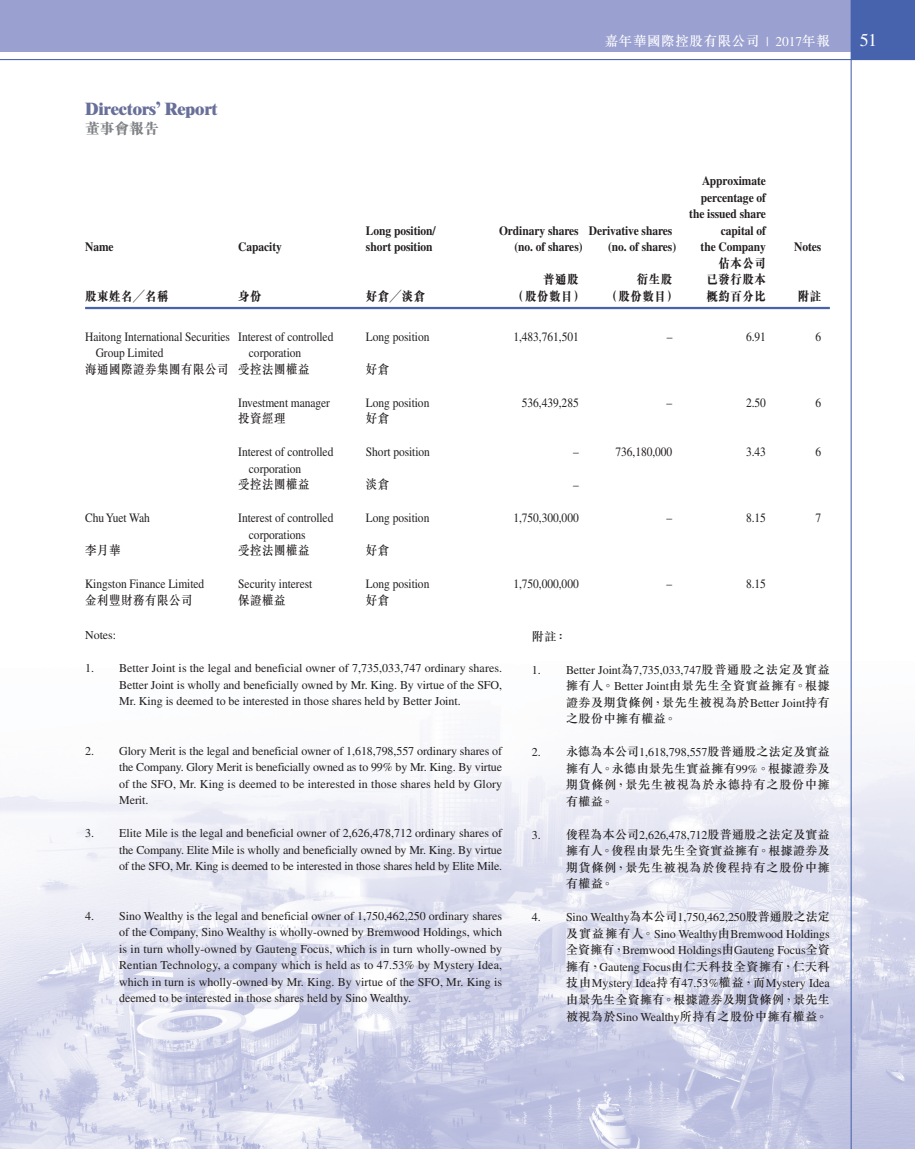
<style>
.page{position:relative;width:915px;height:1149px;background:#fff}
.page>*{position:absolute;margin:0;border:0;box-sizing:border-box;transform-origin:0 0}
.t1{font:18px "Times LT Std";color:#fff}
.t2{font:800 17.25px "Times LT Std";letter-spacing:-.01em;color:#686f99}
.t3{font:15px "M Sung HK Xbold B5 pc H";letter-spacing:-.025em;color:#808285}
.t4{font:13.5px "M Sung HK Medium B5 pc H";letter-spacing:.045em;color:#fff}
.t5{font:12.75px/16.5px "Times LT Std";letter-spacing:-.005em;color:#231f20;scale:.9 1}
.t6{font:700 12.75px/16.5px "Times LT Std";letter-spacing:-.005em;color:#231f20;text-align:right;scale:.9 1}
.t7{font:12.75px "M Sung HK Medium B5 pc H";letter-spacing:.045em;color:#231f20;scale:.9 1}
.t8{font:12.75px/16.5px "M Sung HK Xbold B5 pc H";letter-spacing:.045em;color:#231f20;scale:.9 1}
.t9{font:12px/16.5px "Times LT Std";letter-spacing:-.005em;color:#231f20;text-align:justify}
.t10{font:12px/16.5px "M Sung HK Medium B5 pc H";letter-spacing:.045em;color:#231f20;text-align:justify}
.s1{font-family:"Times LT Std"}
.s2{font-family:"M Sung HK Medium B5 pc H"}
</style>
<div class="page">
<img style="left:0;top:51px;width:914px;height:1097px">
<div style="left:0;top:0;width:850px;height:51px;background:#9aa0d0"></div>
<div style="left:850px;top:0;width:64px;height:60px;background:#4863ae"></div>
<hr style="left:850px;top:0;width:1px;height:1148px;background:#4863ae">
<hr style="left:0;top:59px;width:914px;height:1px;background:#4863ae">
<hr style="left:85px;top:307px;width:744px;height:2px;background:#4863ae">
<h2 class="t2" style="left:85px;top:103px;width:134px">Directors’ Report</h2>
<p class="t3" style="left:85px;top:122px;width:75px">董事會報告</p>
<p class="t6" style="left:85px;top:240px;width:33px">Name</p>
<p class="t6" style="left:238px;top:240px;width:50px">Capacity</p>
<p class="t4" style="left:604px;top:35px;width:226px">嘉年華國際控股有限公司 <span class="s1">| 2017</span>年報</p>
<h1 class="t1" style="left:859px;top:33px;width:19px">51</h1>
<p class="t6" style="left:366px;top:223px;width:79px;text-align:left">Long position/ short position</p>
<p class="t6" style="left:499px;top:223px;width:94px">Ordinary shares (no. of shares)</p>
<p class="t6" style="left:588px;top:223px;width:99px">Derivative shares (no. of shares)</p>
<p class="t6" style="left:689px;top:174px;width:87px">Approximate percentage of the issued share capital of<br>the Company</p>
<p class="t6" style="left:793px;top:240px;width:32px">Notes</p>
<p class="t8" style="left:85px;top:289px;width:94px">股東姓名╱名稱</p>
<p class="t8" style="left:238px;top:289px;width:28px">身份</p>
<p class="t8" style="left:366px;top:289px;width:68px">好倉╱淡倉</p>
<p class="t8" style="left:512px;top:273px;width:82px;text-indent:31px">普通股（股份數目）</p>
<p class="t8" style="left:606px;top:273px;width:82px;text-indent:31px">衍生股（股份數目）</p>
<p class="t8" style="left:706px;top:256px;width:68px;text-align:justify;text-indent:12px">佔本公司已發行股本概約百分比</p>
<p class="t8" style="left:797px;top:289px;width:28px">附註</p>
<p class="t5" style="left:96px;top:329px;width:151px;text-indent:-11px">Haitong International Securities<br>Group Limited</p>
<p class="t5" style="left:249px;top:329px;width:95px;text-indent:-11px">Interest of controlled corporation</p>
<p class="t5" style="left:366px;top:329px;width:72px">Long position</p>
<p class="t5" style="left:513px;top:329px;width:74px">1,483,761,501</p>
<p class="t5" style="left:666px;top:329px;width:8px">–</p>
<p class="t5" style="left:745px;top:329px;width:24px">6.91</p>
<p class="t5" style="left:815px;top:329px;width:8px">6</p>
<p class="t7" style="left:85px;top:364px;width:251px">海通國際證券集團有限公司 受控法團權益</p>
<p class="t7" style="left:366px;top:364px;width:28px">好倉</p>
<p class="t5" style="left:238px;top:395px;width:103px">Investment manager</p>
<p class="t5" style="left:366px;top:395px;width:72px">Long position</p>
<p class="t5" style="left:521px;top:395px;width:65px">536,439,285</p>
<p class="t5" style="left:666px;top:395px;width:8px">–</p>
<p class="t5" style="left:745px;top:395px;width:24px">2.50</p>
<p class="t5" style="left:815px;top:395px;width:8px">6</p>
<p class="t7" style="left:238px;top:413px;width:54px">投資經理</p>
<p class="t7" style="left:366px;top:413px;width:28px">好倉</p>
<p class="t5" style="left:249px;top:444px;width:95px;text-indent:-11px">Interest of controlled corporation</p>
<p class="t5" style="left:366px;top:444px;width:73px">Short position</p>
<p class="t5" style="left:573px;top:444px;width:8px">–</p>
<p class="t5" style="left:615px;top:444px;width:65px">736,180,000</p>
<p class="t5" style="left:745px;top:444px;width:24px">3.43</p>
<p class="t5" style="left:815px;top:444px;width:8px">6</p>
<p class="t7" style="left:238px;top:479px;width:81px">受控法團權益</p>
<p class="t7" style="left:366px;top:479px;width:28px">淡倉</p>
<p class="t5" style="left:573px;top:477px;width:8px">–</p>
<p class="t5" style="left:85px;top:510px;width:73px">Chu Yuet Wah</p>
<p class="t5" style="left:249px;top:510px;width:95px;text-indent:-11px">Interest of controlled corporations</p>
<p class="t5" style="left:366px;top:510px;width:72px">Long position</p>
<p class="t5" style="left:513px;top:510px;width:74px">1,750,300,000</p>
<p class="t5" style="left:666px;top:510px;width:8px">–</p>
<p class="t5" style="left:745px;top:510px;width:24px">8.15</p>
<p class="t5" style="left:815px;top:510px;width:8px">7</p>
<p class="t7" style="left:85px;top:545px;width:41px">李月華</p>
<p class="t7" style="left:238px;top:545px;width:81px">受控法團權益</p>
<p class="t7" style="left:366px;top:545px;width:28px">好倉</p>
<p class="t5" style="left:85px;top:576px;width:134px">Kingston Finance Limited</p>
<p class="t5" style="left:238px;top:576px;width:84px">Security interest</p>
<p class="t5" style="left:366px;top:576px;width:72px">Long position</p>
<p class="t5" style="left:513px;top:576px;width:74px">1,750,000,000</p>
<p class="t5" style="left:666px;top:576px;width:8px">–</p>
<p class="t5" style="left:745px;top:576px;width:24px">8.15</p>
<p class="t7" style="left:85px;top:595px;width:121px">金利豐財務有限公司</p>
<p class="t7" style="left:238px;top:595px;width:54px">保證權益</p>
<p class="t7" style="left:366px;top:595px;width:28px">好倉</p>
<p class="t9" style="left:85px;top:628px;width:33px">Notes:</p>
<p class="t9" style="left:119px;top:661px;width:384px;text-indent:-34px">1. Better Joint is the legal and beneficial owner of 7,735,033,747 ordinary shares.<br>Better Joint is wholly and beneficially owned by Mr. King. By virtue of the SFO, Mr. King is deemed to be interested in those shares held by Better Joint.</p>
<p class="t9" style="left:119px;top:743px;width:384px;text-indent:-34px">2. Glory Merit is the legal and beneficial owner of 1,618,798,557 ordinary shares of the Company. Glory Merit is beneficially owned as to 99% by Mr. King. By virtue of the SFO, Mr. King is deemed to be interested in those shares held by Glory Merit.</p>
<p class="t9" style="left:119px;top:826px;width:384px;text-indent:-34px">3. Elite Mile is the legal and beneficial owner of 2,626,478,712 ordinary shares of the Company. Elite Mile is wholly and beneficially owned by Mr. King. By virtue of the SFO, Mr. King is deemed to be interested in those shares held by Elite Mile.</p>
<p class="t9" style="left:119px;top:908px;width:384px;text-indent:-34px">4. Sino Wealthy is the legal and beneficial owner of 1,750,462,250 ordinary shares of the Company, Sino Wealthy is wholly-owned by Bremwood Holdings, which is in turn wholly-owned by Gauteng Focus, which is in turn wholly-owned by Rentian Technology, a company which is held as to 47.53% by Mystery Idea, which in turn is wholly-owned by Mr. King. By virtue of the SFO, Mr. King is deemed to be interested in those shares held by Sino Wealthy.</p>
<p class="t10" style="left:531px;top:629px;width:36px">附註：</p>
<p class="t9" style="left:531px;top:662px;width:299px">1. Better Joint<span class="s2">為</span>7,735,033,747<span class="s2">股普通股之法定及實益</span></p>
<p class="t10" style="left:566px;top:679px;width:265px">擁有人。<span class="s1">Better Joint</span>由景先生全資實益擁有。根據證券及期貨條例，景先生被視為於<span class="s1">Better Joint</span>持有之股份中擁有權益。</p>
<p class="t10" style="left:566px;top:745px;width:265px;text-indent:-34px"><span class="s1">2.</span> 永德為本公司<span class="s1">1,618,798,557</span>股普通股之法定及實益擁有人。永德由景先生實益擁有<span class="s1">99%</span>。根據證券及期貨條例，景先生被視為於永德持有之股份中擁有權益。</p>
<p class="t10" style="left:566px;top:827px;width:265px;text-indent:-34px"><span class="s1">3.</span> 俊程為本公司<span class="s1">2,626,478,712</span>股普通股之法定及實益擁有人。俊程由景先生全資實益擁有。根據證券及期貨條例，景先生被視為於俊程持有之股份中擁有權益。</p>
<p class="t9" style="left:566px;top:910px;width:265px;text-indent:-34px">4. Sino Wealthy<span class="s2">為本公司</span>1,750,462,250<span class="s2">股普通股之法定及實益擁有人。</span>Sino Wealthy<span class="s2">由</span>Bremwood Holdings<span class="s2">全資擁有，</span>Bremwood Holdings<span class="s2">由</span>Gauteng Focus<span class="s2">全資</span></p>
<p class="t10" style="left:566px;top:959px;width:265px">擁有，<span class="s1">Gauteng Focus</span>由仁天科技全資擁有，仁天科</p>
<p class="t9" style="left:566px;top:976px;width:265px"><span class="s2">技由</span>Mystery Idea<span class="s2">持有</span>47.53%<span class="s2">權益，而</span>Mystery Idea</p>
<p class="t10" style="left:566px;top:992px;width:265px">由景先生全資擁有。根據證券及期貨條例，景先生被視為於<span class="s1">Sino Wealthy</span>所持有之股份中擁有權益。</p>
</div>
